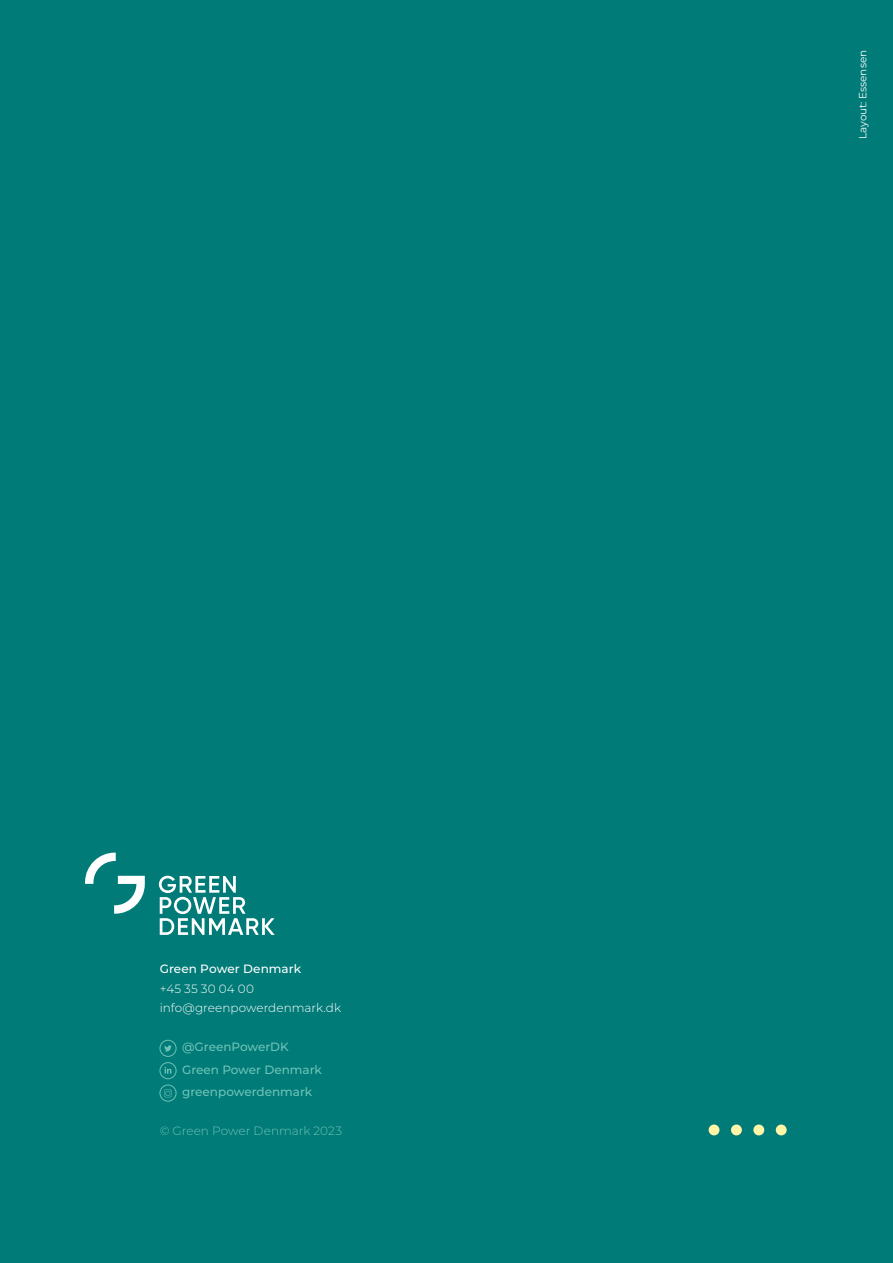
<style>
.page{position:relative;width:893px;height:1263px;background:#007b78}
.page>*{position:absolute;margin:0;border:0;box-sizing:border-box;transform-origin:0 0}
.t1{font:500 12px/22.5px "Montserrat";color:#6fc2b6}
.t2{font:300 12px/19.5px "Montserrat";letter-spacing:.005em;color:#fff}
.t3{font:300 12px "Montserrat";letter-spacing:.005em;color:#6fc2b6}
.t4{font:500 12px "Montserrat";letter-spacing:.005em;color:#fff}
.t5{font:10.5px "Montserrat";letter-spacing:-.005em;color:#fff}
</style>
<div class="page">
<div style="left:709px;top:1124px;width:10px;height:11px;background:#fff5a9;border-radius:50%"></div>
<div style="left:731px;top:1124px;width:11px;height:11px;background:#fff5a9;border-radius:50%"></div>
<div style="left:753px;top:1124px;width:11px;height:11px;background:#fff5a9;border-radius:50%"></div>
<div style="left:776px;top:1124px;width:11px;height:11px;background:#fff5a9;border-radius:50%"></div>
<svg style="left:159px;top:876px;width:116px;height:59px"></svg>
<svg style="left:85px;top:853px;width:60px;height:61px"></svg>
<div style="left:160px;top:1062px;width:16px;height:17px;border:1px solid #6fc2b6;border-radius:50%"></div>
<svg style="left:165px;top:1067px;width:6px;height:6px"></svg>
<div style="left:160px;top:1085px;width:16px;height:16px;border:1px solid #6fc2b6;border-radius:50%"></div>
<div style="left:160px;top:1040px;width:16px;height:16px;border:1px solid #6fc2b6;border-radius:50%"></div>
<svg style="left:164px;top:1045px;width:8px;height:6px"></svg>
<svg style="left:164px;top:1089px;width:8px;height:8px"></svg>
<p class="t4" style="left:160px;top:961px;width:143px">Green Power Denmark</p>
<p class="t2" style="left:160px;top:978px;width:183px">+45 35 30 04 00 info@greenpowerdenmark.dk</p>
<p class="t1" style="left:182px;top:1035px;width:141px">@GreenPowerDK<br>Green Power Denmark greenpowerdenmark</p>
<p class="t3" style="left:160px;top:1123px;width:184px">© Green Power Denmark 2023</p>
<p class="t5" style="left:856px;top:139px;width:91px;rotate:-90deg">Layout: Essensen</p>
</div>
